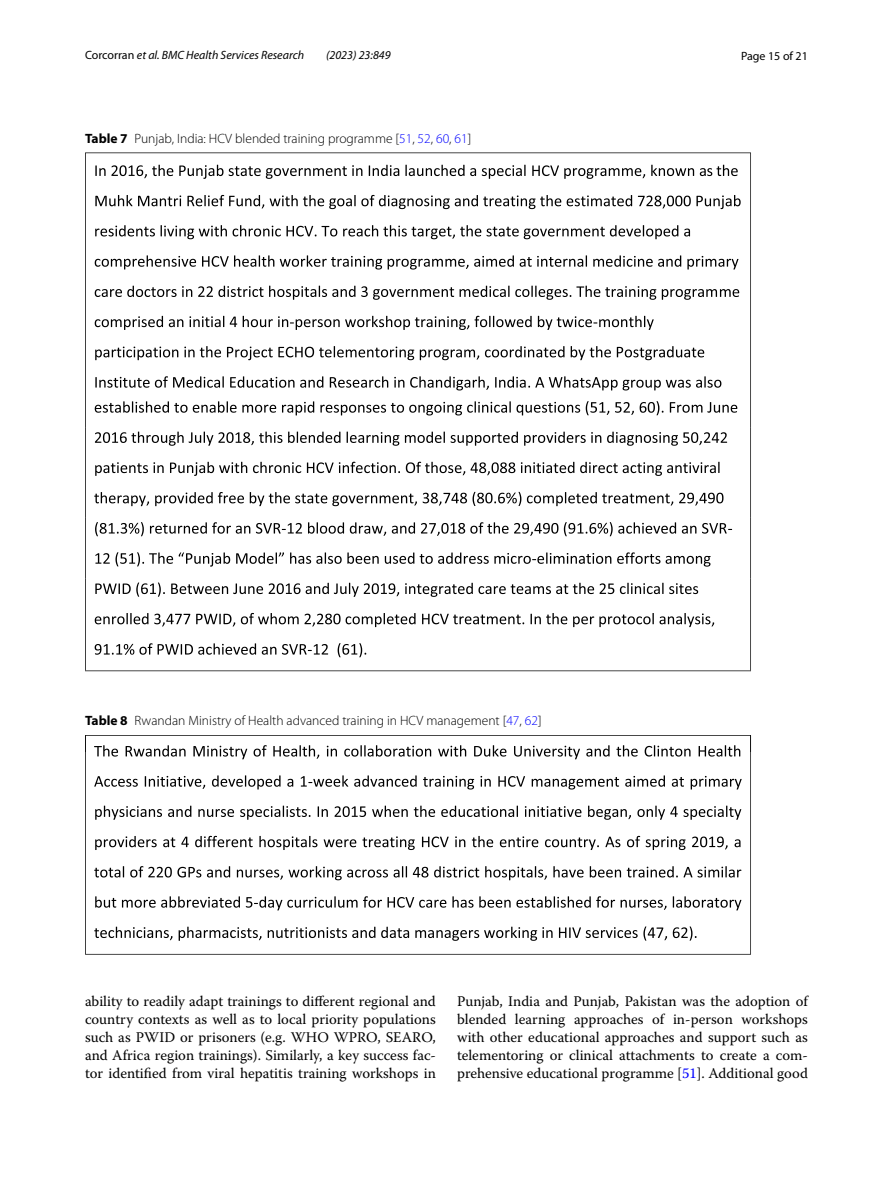
<style>
.page{position:relative;width:893px;height:1187px;background:#fff}
.page>*{position:absolute;margin:0;border:0;box-sizing:border-box;transform-origin:0 0}
.t1{font:14.7px/18px "Warnock Pro";color:#000;text-align:justify}
.t2{font:300 13.5px "Myriad Pro";color:#000}
.t3{font:italic 12px "Myriad Pro";color:#000}
.t4{font:12px "Myriad Pro";color:#000}
.s1{font-style:normal}
.s2{font-weight:700}
.s3{color:#00f}
</style>
<div class="page">
<svg style="left:85px;top:152px;width:666px;height:275px"></svg>
<svg style="left:532px;top:165px;width:206px;height:14px"></svg>
<svg style="left:586px;top:401px;width:151px;height:14px"></svg>
<svg style="left:85px;top:427px;width:666px;height:244px"></svg>
<svg style="left:85px;top:735px;width:666px;height:219px"></svg>
<svg style="left:94px;top:926px;width:602px;height:14px"></svg>
<p class="t3" style="left:85px;top:48px;width:221px"><span class="s1">Corcorran</span> et al. BMC Health Services Research</p>
<p class="t3" style="left:326px;top:48px;width:66px">(2023) 23:849</p>
<p class="t4" style="left:741px;top:48px;width:68px">Page 15 of 21</p>
<p class="t2" style="left:85px;top:131px;width:388px"><span class="s2">Table 7</span> Punjab, India: HCV blended training programme [<span class="s3">51</span>, <span class="s3">52</span>, <span class="s3">60</span>, <span class="s3">61</span>]</p>
<p class="t2" style="left:85px;top:713px;width:458px"><span class="s2">Table 8</span> Rwandan Ministry of Health advanced training in HCV management [<span class="s3">47</span>, <span class="s3">62</span>]</p>
<p class="t1" style="left:85px;top:991px;width:352px">ability to readily adapt trainings to different regional and country contexts as well as to local priority populations such as PWID or prisoners (e.g. WHO WPRO, SEARO, and Africa region trainings). Similarly, a key success fac&shy;tor identified from viral hepatitis training workshops in</p>
<p class="t1" style="left:457px;top:991px;width:352px">Punjab, India and Punjab, Pakistan was the adoption of blended learning approaches of in-person workshops with other educational approaches and support such as telementoring or clinical attachments to create a com&shy;prehensive educational programme [<span class="s3">51</span>]. Additional good</p>
</div>
